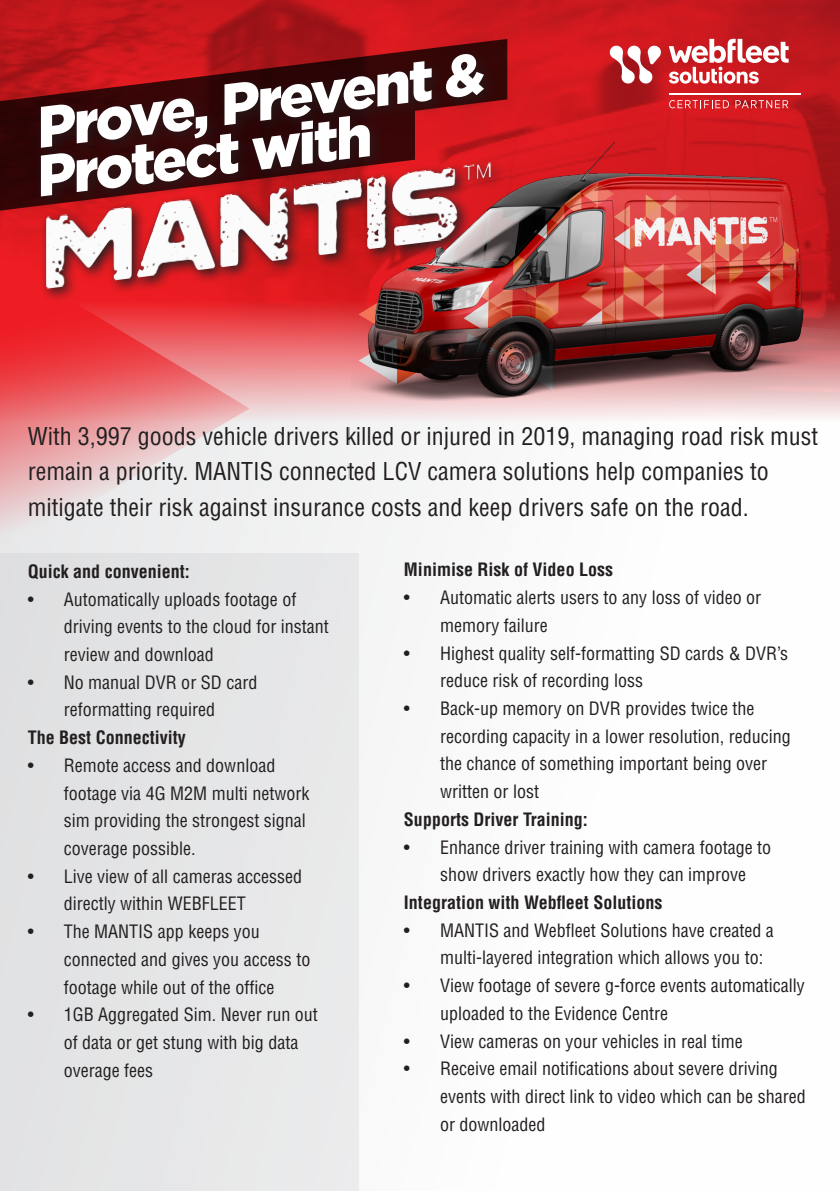
<style>
.page{position:relative;width:840px;height:1191px;background:#fff}
.page>*{position:absolute;margin:0;border:0;box-sizing:border-box;transform-origin:0 0}
.t1{font:900 58px/48.2px "Gotham";color:#fff}
.t2{font:condensed 24px/35.8px "Helvetica LT Std";color:#231f20}
.t3{font:condensed 18px/27.8px "Helvetica LT Std";color:#231f20}
.t4{font:700 condensed 18px "Helvetica LT Std";color:#231f20}
</style>
<div class="page">
<img style="left:0;top:0;width:839px;height:422px">
<svg style="left:0;top:255px;width:249px;height:298px;background:#eb9699"></svg>
<svg style="left:668px;top:39px;width:120px;height:8px"></svg>
<svg style="left:609px;top:45px;width:52px;height:2px"></svg>
<svg style="left:0;top:39px;width:507px;height:60px;background:#b11519"></svg>
<div style="left:0;top:99px;width:33px;height:113px;background:#2e0406"></div>
<div style="left:39px;top:157px;width:466px;height:145px;background:#231f20;opacity:.95"></div>
<img style="left:46px;top:212px;width:305px;height:77px">
<div style="left:33px;top:46px;width:465px;height:166px;background:#231f20;opacity:.75"></div>
<img style="left:357px;top:47px;width:482px;height:464px">
<div style="left:0;top:553px;width:358px;height:638px;background:#e5e5e6"></div>
<p class="t1" style="left:26px;top:103px;width:458px;rotate:-7deg">Prove, Prevent &amp;<br>Protect with</p>
<p class="t2" style="left:28px;top:418px;width:791px">With 3,997 goods vehicle drivers killed or injured in 2019, managing road risk must remain a priority. MANTIS connected LCV camera solutions help companies to mitigate their risk against insurance costs and keep drivers safe on the road.</p>
<p class="t4" style="left:28px;top:560px;width:163px">Quick and convenient:</p>
<p class="t3" style="left:64px;top:585px;width:266px;text-indent:-36px">• Automatically uploads footage of driving events to the cloud for instant review and download</p>
<p class="t3" style="left:28px;top:668px;width:231px;text-align:center">• No manual DVR or SD card reformatting required</p>
<p class="t4" style="left:28px;top:726px;width:160px">The Best Connectivity</p>
<p class="t3" style="left:64px;top:751px;width:247px;text-indent:-36px">• Remote access and download footage via 4G M2M multi network sim providing the strongest signal coverage possible.</p>
<p class="t3" style="left:64px;top:862px;width:240px;text-indent:-36px">• Live view of all cameras accessed directly within WEBFLEET</p>
<p class="t3" style="left:64px;top:917px;width:248px;text-indent:-36px">• The MANTIS app keeps you connected and gives you access to footage while out of the office</p>
<p class="t3" style="left:64px;top:1000px;width:255px;text-indent:-36px">• 1GB Aggregated Sim. Never run out of data or get stung with big data overage fees</p>
<p class="t4" style="left:404px;top:558px;width:210px">Minimise Risk of Video Loss</p>
<p class="t3" style="left:440px;top:583px;width:322px;text-indent:-36px">• Automatic alerts users to any loss of video or memory failure</p>
<p class="t3" style="left:440px;top:639px;width:349px;text-indent:-36px">• Highest quality self-formatting SD cards &amp; DVR’s reduce risk of recording loss</p>
<p class="t3" style="left:440px;top:694px;width:352px;text-indent:-36px">• Back-up memory on DVR provides twice the recording capacity in a lower resolution, reducing the chance of something important being over written or lost</p>
<p class="t4" style="left:404px;top:808px;width:185px">Supports Driver Training:</p>
<p class="t3" style="left:440px;top:833px;width:332px;text-indent:-36px">• Enhance driver training with camera footage to show drivers exactly how they can improve</p>
<p class="t4" style="left:404px;top:891px;width:260px">Integration with Webfleet Solutions</p>
<p class="t3" style="left:440px;top:916px;width:335px;text-indent:-36px">• MANTIS and Webfleet Solutions have created a multi-layered integration which allows you to:</p>
<p class="t3" style="left:440px;top:971px;width:366px;text-indent:-36px">• View footage of severe g-force events automatically uploaded to the Evidence Centre</p>
<p class="t3" style="left:404px;top:1027px;width:340px">• View cameras on your vehicles in real time</p>
<p class="t3" style="left:440px;top:1054px;width:367px;text-indent:-36px">• Receive email notifications about severe driving events with direct link to video which can be shared or downloaded</p>
</div>
